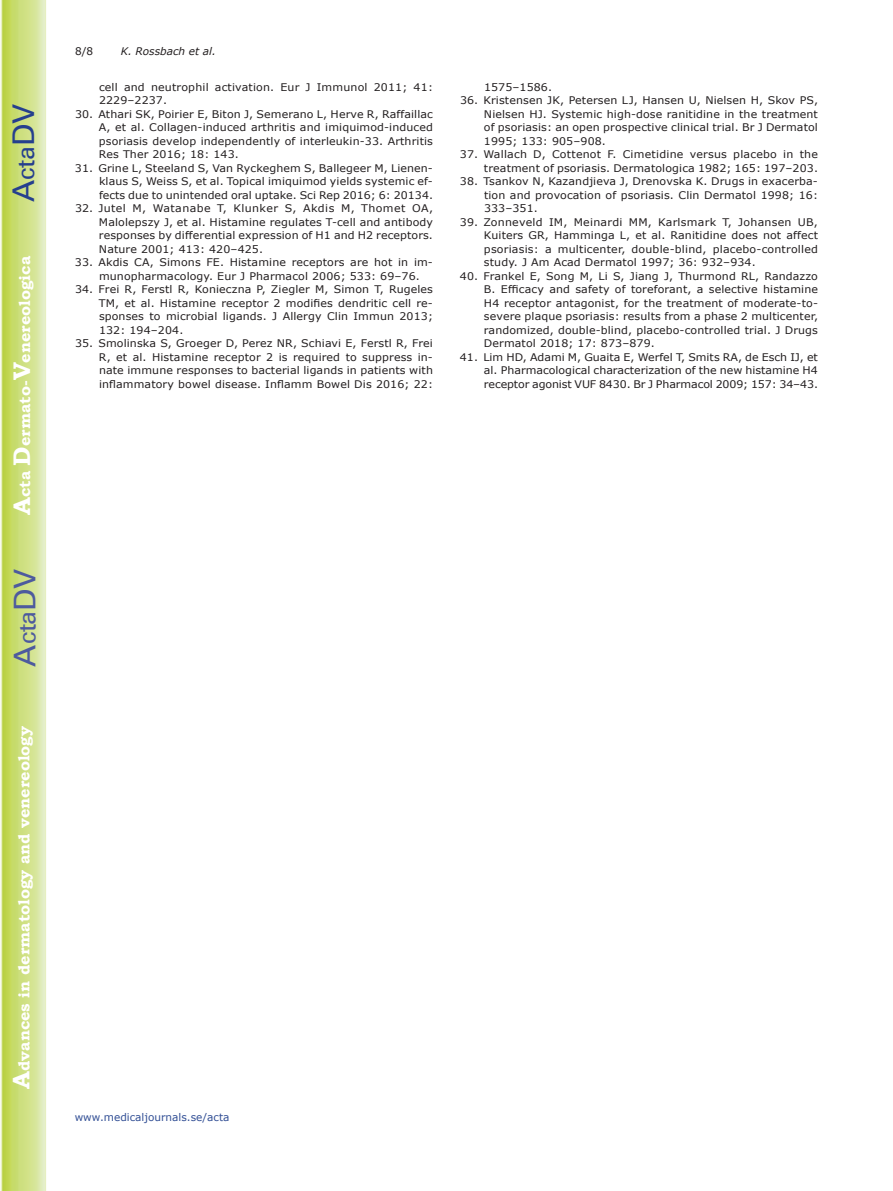
<style>
.page{position:relative;width:893px;height:1191px;background:#fff}
.page>*{position:absolute;margin:0;border:0;box-sizing:border-box;transform-origin:0 0}
.t1{font:30px "Univers";color:#4d5a9e}
.t2{font:30px "Univers";color:#253f8e}
.t3{font:700 15.75px "Bookman Old Style";color:#fff}
.t4{font:10.5px/13.5px "Verdana";letter-spacing:.01em;color:#231f20;text-align:justify;scale:1.05 1}
.t5{font:10.5px "Verdana";color:#324f95}
.t6{font:italic 10.5px "Verdana";color:#231f20}
.t7{font:10.5px "Verdana";letter-spacing:.01em;color:#231f20}
.s1{font-size:24px}
</style>
<div class="page">
<svg style="left:1px;top:0;width:45px;height:1191px;background:#cfe084"></svg>
<h1 class="t2" style="left:6px;top:202px;width:100px;rotate:-90deg">A<span class="s1">cta</span>DV</h1>
<h2 class="t3" style="left:15px;top:515px;width:260px;rotate:-90deg"><span class="s1">A</span>cta <span class="s1">D</span>ermato-<span class="s1">V</span>enereologica</h2>
<h1 class="t1" style="left:7px;top:666px;width:100px;rotate:-90deg">A<span class="s1">cta</span>DV</h1>
<h2 class="t3" style="left:15px;top:1088px;width:364px;rotate:-90deg"><span class="s1">A</span>dvances in dermatology and venereology</h2>
<p class="t7" style="left:75px;top:44px;width:20px">8/8</p>
<p class="t6" style="left:121px;top:44px;width:97px">K. Rossbach et al.</p>
<p class="t4" style="left:99px;top:80px;width:320px">cell and neutrophil activation. Eur J Immunol 2011; 41:<br>2229–2237.</p>
<p class="t4" style="left:99px;top:107px;width:320px;text-indent:-24px">30. Athari SK, Poirier E, Biton J, Semerano L, Herve R, Raffaillac A, et al. Collagen-induced arthritis and imiquimod-induced psoriasis develop independently of interleukin-33. Arthritis Res Ther 2016; 18: 143.</p>
<p class="t4" style="left:99px;top:161px;width:320px;text-indent:-24px">31. Grine L, Steeland S, Van Ryckeghem S, Ballegeer M, Lienen&shy;klaus S, Weiss S, et al. Topical imiquimod yields systemic ef&shy;fects due to unintended oral uptake. Sci Rep 2016; 6: 20134.</p>
<p class="t4" style="left:99px;top:202px;width:320px;text-indent:-24px">32. Jutel M, Watanabe T, Klunker S, Akdis M, Thomet OA, Malolepszy J, et al. Histamine regulates T-cell and antibody responses by differential expression of H1 and H2 receptors.<br>Nature 2001; 413: 420–425.</p>
<p class="t4" style="left:99px;top:256px;width:320px;text-indent:-24px">33. Akdis CA, Simons FE. Histamine receptors are hot in im&shy;munopharmacology. Eur J Pharmacol 2006; 533: 69–76.</p>
<p class="t4" style="left:99px;top:283px;width:320px;text-indent:-24px">34. Frei R, Ferstl R, Konieczna P, Ziegler M, Simon T, Rugeles TM, et al. Histamine receptor 2 modifies dendritic cell re&shy;sponses to microbial ligands. J Allergy Clin Immun 2013; 132: 194–204.</p>
<p class="t4" style="left:99px;top:337px;width:320px;text-indent:-24px">35. Smolinska S, Groeger D, Perez NR, Schiavi E, Ferstl R, Frei R, et al. Histamine receptor 2 is required to suppress in&shy;nate immune responses to bacterial ligands in patients with inflammatory bowel disease. Inflamm Bowel Dis 2016; 22:</p>
<p class="t4" style="left:484px;top:80px;width:66px">1575–1586.</p>
<p class="t4" style="left:484px;top:94px;width:320px;text-indent:-24px">36. Kristensen JK, Petersen LJ, Hansen U, Nielsen H, Skov PS, Nielsen HJ. Systemic high-dose ranitidine in the treatment of psoriasis: an open prospective clinical trial. Br J Dermatol 1995; 133: 905–908.</p>
<p class="t4" style="left:460px;top:148px;width:342px;text-align:right">37. Wallach D, Cottenot F. Cimetidine versus placebo in the treatment of psoriasis. Dermatologica 1982; 165: 197–203.</p>
<p class="t4" style="left:484px;top:175px;width:320px;text-indent:-24px">38. Tsankov N, Kazandjieva J, Drenovska K. Drugs in exacerba&shy;tion and provocation of psoriasis. Clin Dermatol 1998; 16:<br>333–351.</p>
<p class="t4" style="left:484px;top:215px;width:320px;text-indent:-24px">39. Zonneveld IM, Meinardi MM, Karlsmark T, Johansen UB, Kuiters GR, Hamminga L, et al. Ranitidine does not affect psoriasis: a multicenter, double-blind, placebo-controlled study. J Am Acad Dermatol 1997; 36: 932–934.</p>
<p class="t4" style="left:484px;top:269px;width:320px;text-indent:-24px">40. Frankel E, Song M, Li S, Jiang J, Thurmond RL, Randazzo B. Efficacy and safety of toreforant, a selective histamine H4 receptor antagonist, for the treatment of moderate-to&shy;severe plaque psoriasis: results from a phase 2 multicenter, randomized, double-blind, placebo-controlled trial. J Drugs Dermatol 2018; 17: 873–879.</p>
<p class="t4" style="left:484px;top:350px;width:320px;text-indent:-24px">41. Lim HD, Adami M, Guaita E, Werfel T, Smits RA, de Esch IJ, et al. Pharmacological characterization of the new histamine H4 receptor agonist VUF 8430. Br J Pharmacol 2009; 157: 34–43.</p>
<p class="t5" style="left:75px;top:1110px;width:156px">www.medicaljournals.se/acta</p>
</div>
